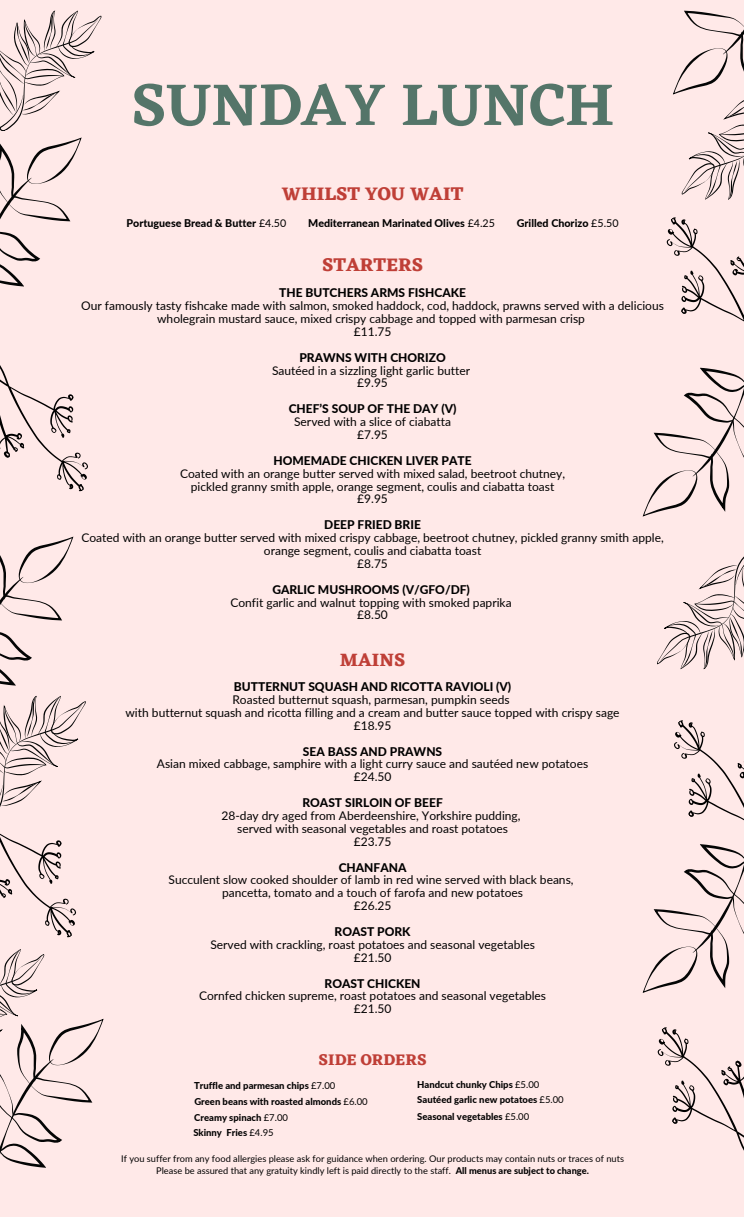
<style>
.page{position:relative;width:744px;height:1217px;background:#fff}
.page>*{position:absolute;margin:0;border:0;box-sizing:border-box;transform-origin:0 0}
.t1{font:600 61.05px "Eczar";color:#547569}
.t2{font:700 18.9px "Eczar";color:#bf3f37}
.t3{font:700 18.6px "Eczar";color:#bf3f37}
.t4{font:700 16.05px "Eczar";color:#bf3f37}
.t5{font:12px/12.9px "Lato";color:#000;text-align:center}
.t6{font:800 12px "Lato";color:#000}
.t7{font:800 10.65px "Lato";color:#000}
.t8{font:800 9.45px "Lato";color:#000}
.t9{font:9.3px/12.3px "Lato";color:#000;text-align:center}
.s1{font-weight:400}
.s2{font-weight:800}
</style>
<div class="page">
<div style="left:0;top:0;width:744px;height:1216px;background:#ffe9e8"></div>
<svg style="left:0;top:10px;width:104px;height:1158px"></svg>
<svg style="left:642px;top:720px;width:102px;height:431px"></svg>
<svg style="left:642px;top:10px;width:102px;height:507px"></svg>
<svg style="left:657px;top:556px;width:87px;height:113px"></svg>
<h1 class="t1" style="left:131px;top:68px;width:484px">SUNDAY LUNCH</h1>
<h2 class="t2" style="left:282px;top:183px;width:183px">WHILST YOU WAIT</h2>
<p class="t7" style="left:127px;top:217px;width:161px">Portuguese Bread &amp; Butter <span class="s1">£4.50</span></p>
<p class="t7" style="left:308px;top:217px;width:188px">Mediterranean Marinated Olives <span class="s1">£4.25</span></p>
<p class="t7" style="left:517px;top:217px;width:103px">Grilled Chorizo <span class="s1">£5.50</span></p>
<h2 class="t2" style="left:322px;top:253px;width:103px">STARTERS</h2>
<p class="t6" style="left:279px;top:285px;width:188px">THE BUTCHERS ARMS FISHCAKE</p>
<p class="t5" style="left:81px;top:299px;width:584px">Our famously tasty fishcake made with salmon, smoked haddock, cod, haddock, prawns served with a delicious wholegrain mustard sauce, mixed crispy cabbage and topped with parmesan crisp<br>£11.75</p>
<p class="t6" style="left:299px;top:350px;width:148px">PRAWNS WITH CHORIZO</p>
<p class="t5" style="left:272px;top:363px;width:200px">Sautéed in a sizzling light garlic butter £9.95</p>
<p class="t6" style="left:289px;top:401px;width:169px">CHEF’S SOUP OF THE DAY (V)</p>
<p class="t5" style="left:294px;top:415px;width:158px">Served with a slice of ciabatta £7.95</p>
<p class="t6" style="left:273px;top:453px;width:200px">HOMEMADE CHICKEN LIVER PATE</p>
<p class="t5" style="left:180px;top:466px;width:386px">Coated with an orange butter served with mixed salad, beetroot chutney, pickled granny smith apple, orange segment, coulis and ciabatta toast £9.95</p>
<p class="t6" style="left:324px;top:517px;width:98px">DEEP FRIED BRIE</p>
<p class="t5" style="left:81px;top:531px;width:583px">Coated with an orange butter served with mixed crispy cabbage, beetroot chutney, pickled granny smith apple, orange segment, coulis and ciabatta toast<br>£8.75</p>
<p class="t6" style="left:272px;top:581px;width:199px">GARLIC MUSHROOMS (V/GFO/DF)</p>
<p class="t5" style="left:230px;top:595px;width:283px">Confit garlic and walnut topping with smoked paprika £8.50</p>
<h3 class="t3" style="left:340px;top:648px;width:67px">MAINS</h3>
<p class="t6" style="left:234px;top:679px;width:279px">BUTTERNUT SQUASH AND RICOTTA RAVIOLI (V)</p>
<p class="t5" style="left:126px;top:692px;width:495px">Roasted butternut squash, parmesan, pumpkin seeds<br>with butternut squash and ricotta filling and a cream and butter sauce topped with crispy sage £18.95</p>
<p class="t6" style="left:303px;top:743px;width:141px">SEA BASS AND PRAWNS</p>
<p class="t5" style="left:157px;top:757px;width:433px">Asian mixed cabbage, samphire with a light curry sauce and sautéed new potatoes £24.50</p>
<p class="t6" style="left:302px;top:795px;width:142px">ROAST SIRLOIN OF BEEF</p>
<p class="t5" style="left:221px;top:808px;width:300px">28-day dry aged from Aberdeenshire, Yorkshire pudding, served with seasonal vegetables and roast potatoes £23.75</p>
<p class="t6" style="left:339px;top:859px;width:69px">CHANFANA</p>
<p class="t5" style="left:168px;top:873px;width:406px">Succulent slow cooked shoulder of lamb in red wine served with black beans, pancetta, tomato and a touch of farofa and new potatoes<br>£26.25</p>
<p class="t6" style="left:334px;top:924px;width:78px">ROAST PORK</p>
<p class="t5" style="left:210px;top:937px;width:326px">Served with crackling, roast potatoes and seasonal vegetables £21.50</p>
<p class="t6" style="left:324px;top:975px;width:97px">ROAST CHICKEN</p>
<p class="t5" style="left:199px;top:989px;width:348px">Cornfed chicken supreme, roast potatoes and seasonal vegetables £21.50</p>
<h3 class="t4" style="left:318px;top:1049px;width:109px">SIDE ORDERS</h3>
<p class="t8" style="left:194px;top:1079px;width:143px">Truffle and parmesan chips <span class="s1">£7.00</span></p>
<p class="t8" style="left:417px;top:1078px;width:124px">Handcut chunky Chips <span class="s1">£5.00</span></p>
<p class="t8" style="left:194px;top:1094px;width:175px">Green beans with roasted almonds <span class="s1">£6.00</span></p>
<p class="t8" style="left:417px;top:1093px;width:148px">Sautéed garlic new potatoes <span class="s1">£5.00</span></p>
<p class="t8" style="left:194px;top:1111px;width:95px">Creamy spinach <span class="s1">£7.00</span></p>
<p class="t8" style="left:417px;top:1110px;width:113px">Seasonal vegetables <span class="s1">£5.00</span></p>
<p class="t9" style="left:121px;top:1151px;width:504px">If you suffer from any food allergies please ask for guidance when ordering. Our products may contain nuts or traces of nuts<br>Please be assured that any gratuity kindly left is paid directly to the staff. <span class="s2">All menus are subject to change.</span></p>
<p class="t8" style="left:193px;top:1126px;width:82px">Skinny Fries <span class="s1">£4.95</span></p>
</div>
